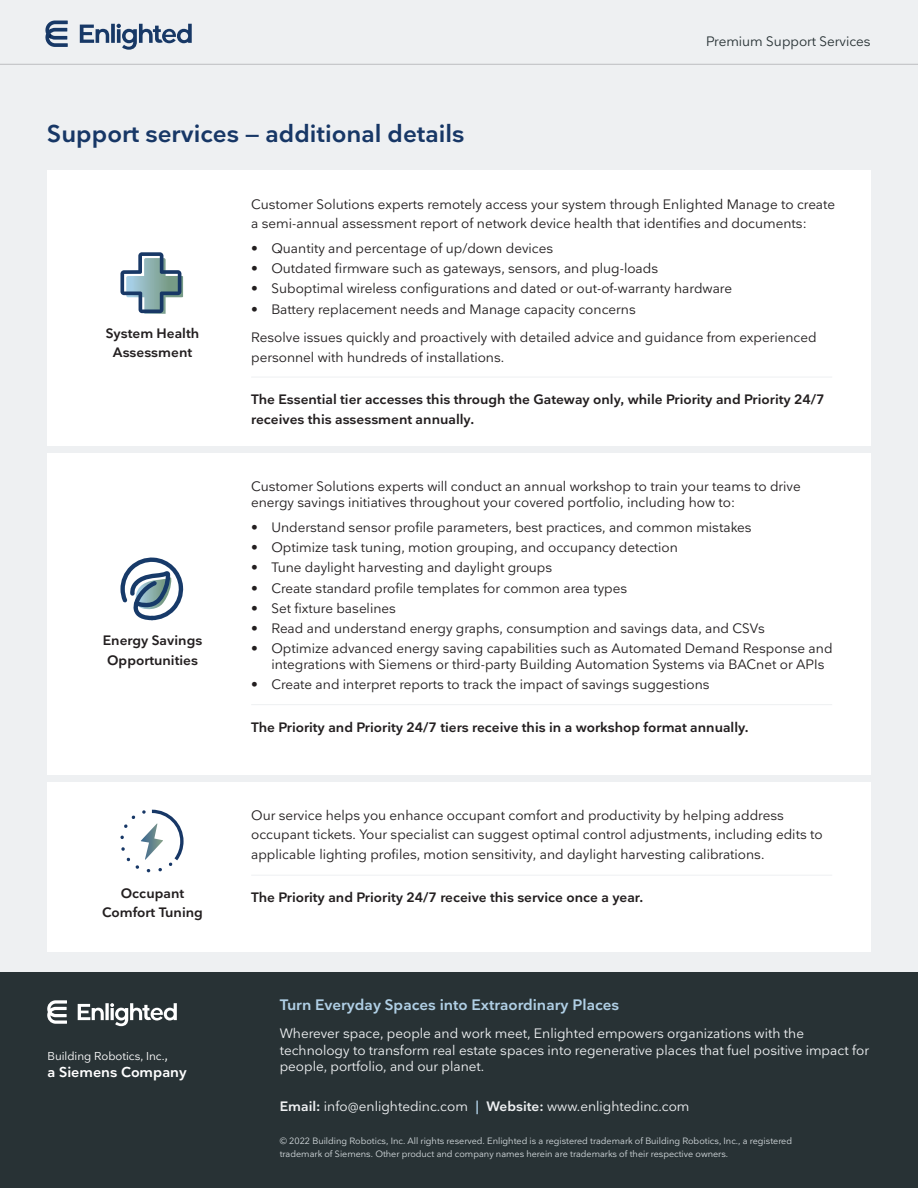
<style>
.page{position:relative;width:918px;height:1188px;background:#eef0f2}
.page>*{position:absolute;margin:0;border:0;box-sizing:border-box;transform-origin:0 0}
.H3_16_20_Demibold_Bl{font:600 24px "Nationale";color:#173766}
.H1_10_13_Demibold_Bl{font:600 15px "Nationale";color:#b0cfe5}
.t1{font:600 14.25px "Nationale";color:#fff}
.P3_9_13_Regular_Blac{font:13.5px/19.5px "Nationale";color:#231f20}
.P3_9_13_Regular_Blac-2{font:600 13.5px/19.5px "Nationale";color:#231f20;text-align:center}
.H2_9_11_Regular_Gray{font:13.5px/16.5px "Nationale";color:#eef0f2}
.t2{font:13.5px "Nationale";color:#283235}
.t3{font:11.4px "Nationale";color:#fff}
.Legal_6_9_Regular_Gr{font:9px/13.5px "Nationale";color:#d2d9dc}
.s1{font-size:14.25px}
.s2{font-weight:600}
.s3{font-weight:600;color:#b0cfe5}
</style>
<div class="page">
<hr style="left:0;top:64px;width:918px;height:1px;background:#bcbdc0">
<svg style="left:45px;top:21px;width:147px;height:29px"></svg>
<div style="left:48px;top:170px;width:823px;height:276px;background:#fff"></div>
<div style="left:48px;top:453px;width:823px;height:321px;background:#fff"></div>
<div style="left:48px;top:782px;width:823px;height:169px;background:#fff"></div>
<hr style="left:251px;top:377px;width:581px;height:1px;background:#eef0f2">
<hr style="left:251px;top:704px;width:581px;height:1px;background:#eef0f2">
<hr style="left:251px;top:875px;width:581px;height:1px;background:#eef0f2">
<svg style="left:120px;top:810px;width:64px;height:62px"></svg>
<div style="left:0;top:972px;width:918px;height:216px;background:#283235"></div>
<svg style="left:47px;top:1000px;width:130px;height:26px"></svg>
<svg style="left:120px;top:557px;width:64px;height:63px"></svg>
<svg style="left:120px;top:252px;width:63px;height:62px"></svg>
<p class="H3_16_20_Demibold_Bl" style="left:47px;top:119px;width:419px">Support services — additional details</p>
<p class="t2" style="left:706px;top:33px;width:166px">Premium Support Services</p>
<p class="P3_9_13_Regular_Blac-2" style="left:106px;top:323px;width:95px">System Health<br>Assessment</p>
<p class="P3_9_13_Regular_Blac-2" style="left:103px;top:631px;width:101px">Energy Savings<br>Opportunities</p>
<p class="P3_9_13_Regular_Blac-2" style="left:102px;top:883px;width:102px">Occupant<br>Comfort Tuning</p>
<p class="t3" style="left:48px;top:1048px;width:122px">Building Robotics, Inc.<span class="s1">,</span></p>
<p class="t1" style="left:48px;top:1062px;width:141px">a Siemens Company</p>
<p class="P3_9_13_Regular_Blac" style="left:251px;top:194px;width:585px">Customer Solutions experts remotely access your system through Enlighted Manage to create a semi-annual assessment report of network device health that identifies and documents:</p>
<p class="P3_9_13_Regular_Blac" style="left:251px;top:238px;width:304px">• Quantity and percentage of up/down devices</p>
<p class="P3_9_13_Regular_Blac" style="left:251px;top:258px;width:409px">• Outdated firmware such as gateways, sensors, and plug-loads</p>
<p class="P3_9_13_Regular_Blac" style="left:251px;top:279px;width:482px">• Suboptimal wireless configurations and dated or out-of-warranty hardware</p>
<p class="P3_9_13_Regular_Blac" style="left:251px;top:299px;width:386px">• Battery replacement needs and Manage capacity concerns</p>
<p class="P3_9_13_Regular_Blac" style="left:251px;top:327px;width:567px">Resolve issues quickly and proactively with detailed advice and guidance from experienced personnel with hundreds of installations.</p>
<p class="P3_9_13_Regular_Blac-2" style="left:251px;top:389px;width:575px;text-align:left">The Essential tier accesses this through the Gateway only, while Priority and Priority 24/7 receives this assessment annually.</p>
<p class="P3_9_13_Regular_Blac" style="left:251px;top:478px;width:551px;line-height:15.8px">Customer Solutions experts will conduct an annual workshop to train your teams to drive energy savings initiatives throughout your covered portfolio, including how to:</p>
<p class="P3_9_13_Regular_Blac" style="left:251px;top:517px;width:502px">• Understand sensor profile parameters, best practices, and common mistakes</p>
<p class="P3_9_13_Regular_Blac" style="left:251px;top:537px;width:428px">• Optimize task tuning, motion grouping, and occupancy detection</p>
<p class="P3_9_13_Regular_Blac" style="left:251px;top:558px;width:303px">• Tune daylight harvesting and daylight groups</p>
<p class="P3_9_13_Regular_Blac" style="left:251px;top:578px;width:378px">• Create standard profile templates for common area types</p>
<p class="P3_9_13_Regular_Blac" style="left:251px;top:598px;width:146px">• Set fixture baselines</p>
<p class="P3_9_13_Regular_Blac" style="left:251px;top:618px;width:515px">• Read and understand energy graphs, consumption and savings data, and CSVs</p>
<p class="P3_9_13_Regular_Blac" style="left:271px;top:640px;width:563px;line-height:15.8px;text-indent:-20px">• Optimize advanced energy saving capabilities such as Automated Demand Response and integrations with Siemens or third-party Building Automation Systems via BACnet or APIs</p>
<p class="P3_9_13_Regular_Blac" style="left:251px;top:675px;width:460px">• Create and interpret reports to track the impact of savings suggestions</p>
<p class="P3_9_13_Regular_Blac-2" style="left:251px;top:717px;width:499px">The Priority and Priority 24/7 tiers receive this in a workshop format annually.</p>
<p class="P3_9_13_Regular_Blac" style="left:251px;top:805px;width:573px">Our service helps you enhance occupant comfort and productivity by helping address occupant tickets. Your specialist can suggest optimal control adjustments, including edits to applicable lighting profiles, motion sensitivity, and daylight harvesting calibrations.</p>
<p class="P3_9_13_Regular_Blac-2" style="left:251px;top:887px;width:394px">The Priority and Priority 24/7 receive this service once a year.</p>
<p class="H1_10_13_Demibold_Bl" style="left:280px;top:995px;width:341px">Turn Everyday Spaces into Extraordinary Places</p>
<p class="H2_9_11_Regular_Gray" style="left:280px;top:1025px;width:591px">Wherever space, people and work meet, Enlighted empowers organizations with the technology to transform real estate spaces into regenerative places that fuel positive impact for people, portfolio, and our planet.</p>
<p class="H2_9_11_Regular_Gray" style="left:280px;top:1098px;width:411px"><span class="s2">Email:</span> info@enlightedinc.com <span class="s3">|</span> <span class="s2">Website:</span> www.enlightedinc.com</p>
<p class="Legal_6_9_Regular_Gr" style="left:280px;top:1134px;width:514px">© 2022 Building Robotics, Inc. All rights reserved. Enlighted is a registered trademark of Building Robotics, Inc., a registered trademark of Siemens. Other product and company names herein are trademarks of their respective owners.</p>
</div>
